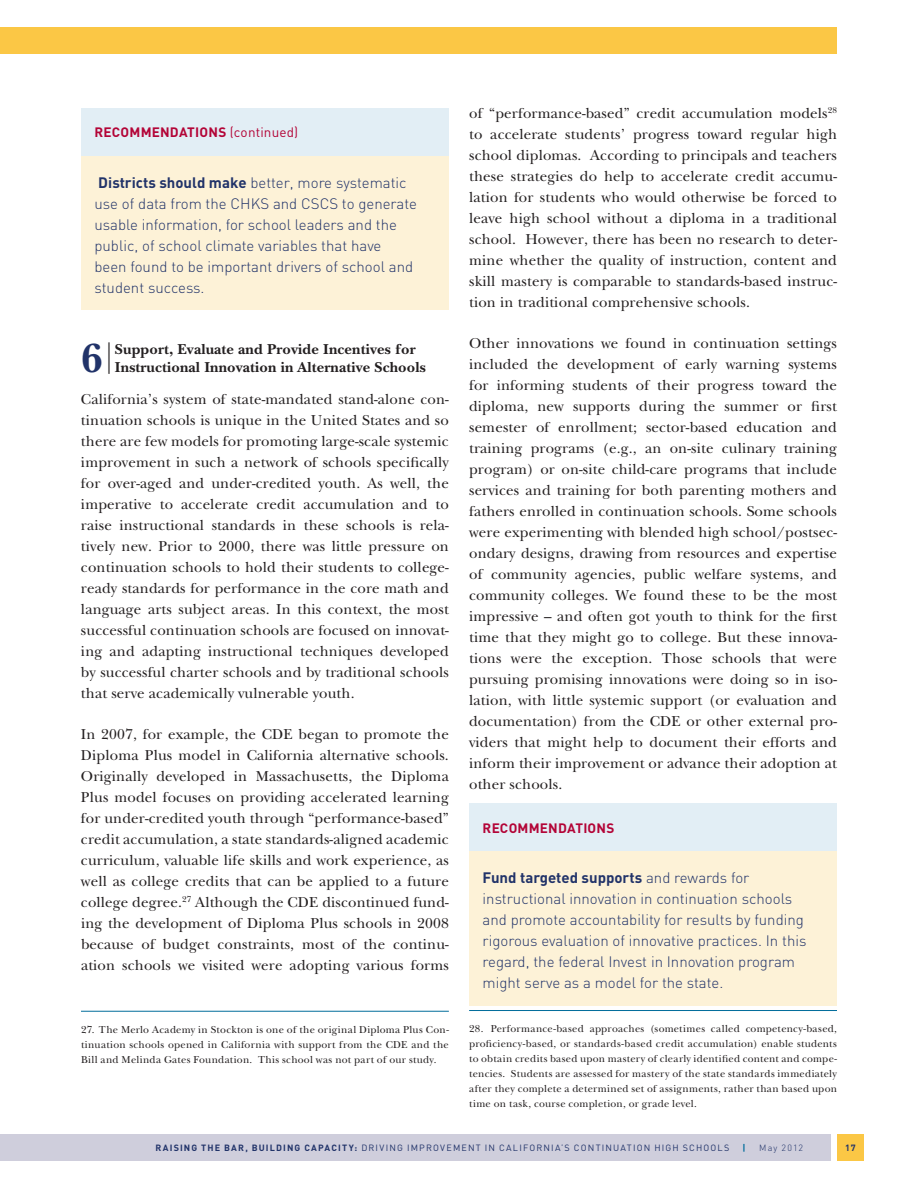
<style>
.page{position:relative;width:918px;height:1188px;background:#fff}
.page>*{position:absolute;margin:0;border:0;box-sizing:border-box;transform-origin:0 0}
.t1{font:15px/21px "New Baskerville Std";letter-spacing:.01em;color:#231f20;text-align:justify}
.t2{font:300 15px/21px "DIN";color:#213369}
.t3{font:700 15px/18px "New Baskerville Std";letter-spacing:.01em;color:#231f20}
.t4{font:700 13.5px "DIN";letter-spacing:.02em;color:#b30437}
.t5{font:10.5px/15px "New Baskerville Std";letter-spacing:.03em;color:#231f20;text-align:justify}
.t6{font:9px "DIN";letter-spacing:.135em;color:#213369}
.t7{font:300 9px "DIN";letter-spacing:.125em;color:#213369}
.t8{font:700 9px "DIN";color:#213369}
.t9{font:700 9px "DIN";color:#006c9b}
.s1{font-weight:400}
.s2{font-weight:700}
.s3{font-size:42.3px;color:#213369}
.s4{font-size:31.5px}
</style>
<div class="page">
<div style="left:0;top:1134px;width:830px;height:27px;background:#cfcedc"></div>
<div style="left:837px;top:1134px;width:27px;height:27px;background:#fbc745"></div>
<div style="left:0;top:27px;width:837px;height:27px;background:#fbc745"></div>
<hr style="left:81px;top:1011px;width:368px;height:1px;background:#006c9b">
<hr style="left:469px;top:1010px;width:368px;height:1px;background:#006c9b">
<div style="left:81px;top:155px;width:368px;height:155px;background:#fdf2d7"></div>
<div style="left:81px;top:108px;width:368px;height:47px;background:#e2eef5"></div>
<div style="left:469px;top:851px;width:368px;height:155px;background:#fdf2d7"></div>
<div style="left:469px;top:804px;width:368px;height:47px;background:#e2eef5"></div>
<p class="t4" style="left:94px;top:124px;width:205px">RECOMM ENDATIONS <span class="s1">(CONTINUED)</span></p>
<p class="t2" style="left:94px;top:172px;width:324px"><span class="s2">DISTRICTS SHOULD MAKE</span> better, more systematic use of data from the CHKS and CSCS to generate usable information, for school leaders and the public, of school climate variables that have been found to be important drivers of school and student success.</p>
<p class="t3" style="left:115px;top:340px;width:312px;text-indent:-34px"><span class="s3">6</span><span class="s4">|</span> Support, Evaluate and Provide Incentives for<br>Instructional Innovation in Alternative Schools</p>
<p class="t1" style="left:81px;top:388px;width:369px">California’s system of state-mandated stand-alone con&shy;tinuation schools is unique in the United States and so there are few models for promoting large-scale systemic improvement in such a network of schools specifically for over-aged and under-credited youth. As well, the imperative to accelerate credit accumulation and to raise instructional standards in these schools is rela&shy;tively new. Prior to 2000, there was little pressure on continuation schools to hold their students to college&shy;ready standards for performance in the core math and language arts subject areas. In this context, the most successful continuation schools are focused on innovat&shy;ing and adapting instructional techniques developed by successful charter schools and by traditional schools that serve academically vulnerable youth.</p>
<p class="t1" style="left:81px;top:724px;width:369px">In 2007, for example, the CDE began to promote the Diploma Plus model in California alternative schools.<br>Originally developed in Massachusetts, the Diploma Plus model focuses on providing accelerated learning for under-credited youth through “performance-based” credit accumulation, a state standards-aligned academic curriculum, valuable life skills and work experience, as well as college credits that can be applied to a future college degree.<sup>27</sup> Although the CDE discontinued fund&shy;ing the development of Diploma Plus schools in 2008 because of budget constraints, most of the continu&shy;ation schools we visited were adopting various forms</p>
<p class="t5" style="left:81px;top:1022px;width:369px">27. The Merlo Academy in Stockton is one of the original Diploma Plus Con&shy;tinuation schools opened in California with support from the CDE and the Bill and Melinda Gates Foundation. This school was not part of our study.</p>
<p class="t1" style="left:469px;top:103px;width:369px">of “performance-based” credit accumulation models<sup>28 </sup>to accelerate students’ progress toward regular high school diplomas. According to principals and teachers these strategies do help to accelerate credit accumu&shy;lation for students who would otherwise be forced to leave high school without a diploma in a traditional school. However, there has been no research to deter&shy;mine whether the quality of instruction, content and skill mastery is comparable to standards-based instruc&shy;tion in traditional comprehensive schools.</p>
<p class="t1" style="left:469px;top:333px;width:369px">Other innovations we found in continuation settings included the development of early warning systems for informing students of their progress toward the diploma, new supports during the summer or first semester of enrollment; sector-based education and training programs (e.g., an on-site culinary training program) or on-site child-care programs that include services and training for both parenting mothers and fathers enrolled in continuation schools. Some schools were experimenting with blended high school/postsec&shy;ondary designs, drawing from resources and expertise of community agencies, public welfare systems, and community colleges. We found these to be the most impressive – and often got youth to think for the first time that they might go to college. But these innova&shy;tions were the exception. Those schools that were pursuing promising innovations were doing so in iso&shy;lation, with little systemic support (or evaluation and documentation) from the CDE or other external pro&shy;viders that might help to document their efforts and inform their improvement or advance their adoption at other schools.</p>
<p class="t4" style="left:483px;top:819px;width:133px">RECOMM ENDATIONS</p>
<p class="t2" style="left:483px;top:867px;width:325px"><span class="s2">FUND TARGETED SUPPORTS</span> and rewards for instructional innovation in continuation schools and promote accountability for results by funding rigorous evaluation of innovative practices. In this regard, the federal Invest in Innovation program might serve as a model for the state.</p>
<p class="t5" style="left:469px;top:1021px;width:369px">28. Performance-based approaches (sometimes called competency-based, proficiency-based, or standards-based credit accumulation) enable students to obtain credits based upon mastery of clearly identified content and compe&shy;tencies. Students are assessed for mastery of the state standards immediately after they complete a determined set of assignments, rather than based upon time on task, course completion, or grade level.</p>
<p class="t6" style="left:155px;top:1142px;width:576px"><span class="s2">RAISING THE BAR, BUILDING CAPACITY:</span> DRIVING I MPROVEMENT IN CALIFORNIA’S CONTINUATION HIGH SCHOOLS</p>
<p class="t9" style="left:742px;top:1142px;width:5px">|</p>
<p class="t7" style="left:759px;top:1142px;width:45px">May 2012</p>
<p class="t8" style="left:845px;top:1142px;width:12px">17</p>
</div>
